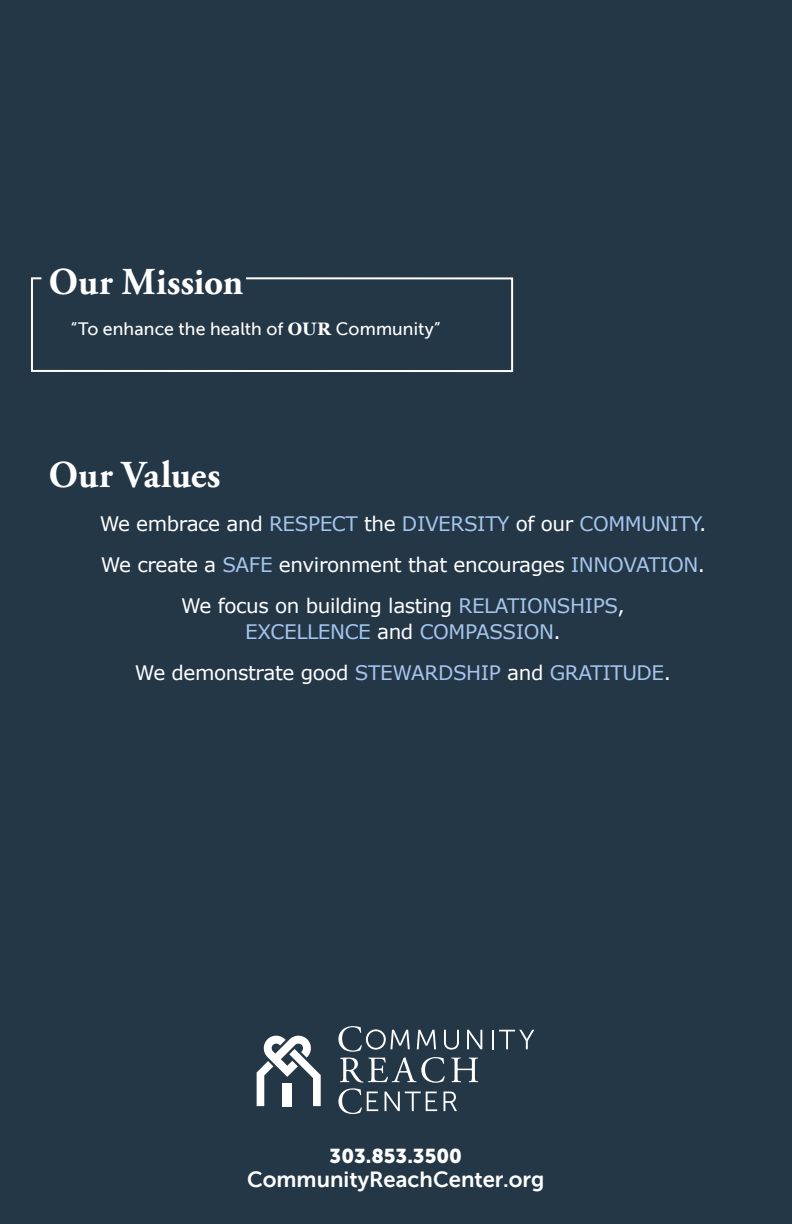
<style>
.page{position:relative;width:792px;height:1224px;background:#243746}
.page>*{position:absolute;margin:0;border:0;box-sizing:border-box;transform-origin:0 0}
.t1{font:700 38px "Adobe Garamond Pro";color:#fff}
.t2{font:22px "Museo Sans 700";color:#fff}
.t3{font:20px/41.2px "Verdana";letter-spacing:-.02em;color:#fff;text-align:center}
.t4{font:20px/41.2px "Verdana";letter-spacing:-.02em;color:#a5c5ed;text-align:center}
.t5{font:20px "Museo Sans 900";color:#fff}
.t6{font:18px "Museo Sans 500";letter-spacing:.01em;color:#fff}
.s1{font-family:"Georgia";font-weight:700}
.s2{color:#a5c5ed}
.s3{color:#fff}
</style>
<div class="page">
<svg style="left:31px;top:277px;width:483px;height:96px"></svg>
<svg style="left:492px;top:1030px;width:1px;height:19px"></svg>
<svg style="left:499px;top:1030px;width:35px;height:19px"></svg>
<svg style="left:338px;top:1026px;width:144px;height:88px"></svg>
<svg style="left:257px;top:1036px;width:64px;height:70px"></svg>
<h1 class="t1" style="left:49px;top:260px;width:196px">Our Mission</h1>
<p class="t6" style="left:71px;top:319px;width:371px">“To enhance the health of <span class="s1">OUR</span> Community”</p>
<h1 class="t1" style="left:49px;top:453px;width:173px">Our Values</h1>
<p class="t3" style="left:100px;top:504px;width:608px">We embrace and <span class="s2">RESPECT</span> the <span class="s2">DIVERSITY</span> of our <span class="s2">COMMUNITY</span>.<br>We create a <span class="s2">SAFE</span> environment that encourages <span class="s2">INNOVATION</span>.<br>We focus on building lasting <span class="s2">RELATIONSHIPS</span>,</p>
<p class="t4" style="left:135px;top:611px;width:538px">EXCELLENCE <span class="s3">and</span> COMPASSION<span class="s3">.<br>We demonstrate good</span> STEWARDSHIP <span class="s3">and</span> GRATITUDE<span class="s3">.</span></p>
<p class="t5" style="left:330px;top:1145px;width:134px">303.853.3500</p>
<p class="t2" style="left:247px;top:1167px;width:299px">CommunityReachCenter.org</p>
</div>
